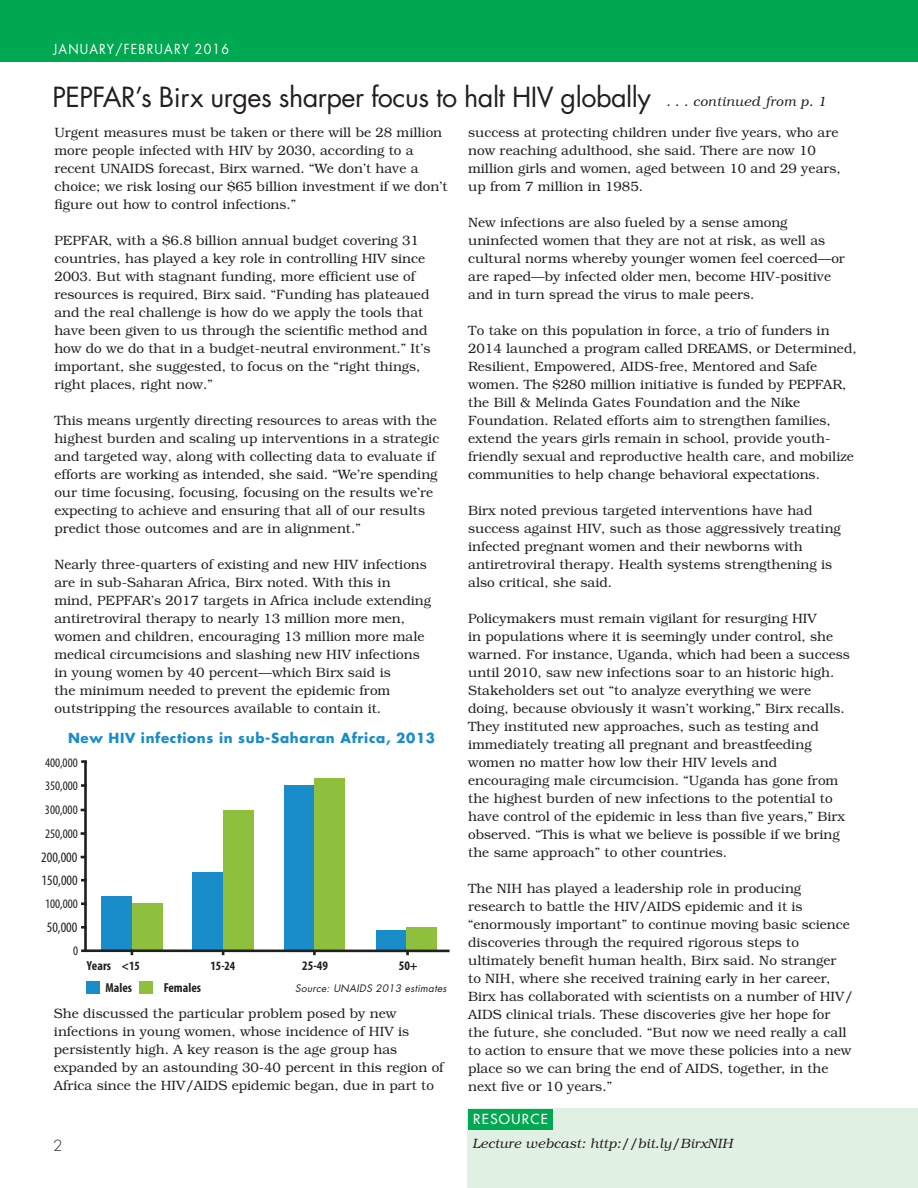
<style>
.page{position:relative;width:918px;height:1188px;background:#fff}
.page>*{position:absolute;margin:0;border:0;box-sizing:border-box;transform-origin:0 0}
.t1{font:27px "Futura Std";letter-spacing:-.02em;color:#231f20}
.t2{font:300 15px "Futura Std";color:#231f20}
.t3{font:condensed 14.4px "Myriad Pro";color:#231f20}
.t4{font:300 13.5px/18px "Bookman Std";color:#231f20}
.Feature_story_body_t{font:italic 300 13.5px "Bookman Std";letter-spacing:.02em;color:#231f20}
.t5{font:700 13.5px "Futura Std";letter-spacing:.045em;color:#198cca}
.t6{font:13.5px "Futura Std";letter-spacing:.095em;color:#fff;scale:.91 1}
.t7{font:500 13.5px "Futura Std";letter-spacing:.1em;color:#fff}
.t8{font:condensed 13.05px "Myriad Pro";color:#231f20}
.t9{font:700 condensed 13.05px "Myriad Pro";color:#231f20}
.t10{font:700 condensed 12.6px "Myriad Pro";color:#231f20}
.t11{font:italic 10.05px "Futura Std";letter-spacing:.025em;color:#231f20}
.s1{font-size:12.6px}
</style>
<div class="page">
<div style="left:0;top:0;width:918px;height:62px;background:#00a851"></div>
<div style="left:468px;top:1109px;width:450px;height:79px;background:#e0f0e3"></div>
<div style="left:468px;top:1109px;width:84px;height:21px;background:#00a851"></div>
<div style="left:101px;top:896px;width:31px;height:55px;background:#198cca"></div>
<hr style="left:84px;top:761px;width:3px;height:190px;background:#231f20">
<div style="left:132px;top:903px;width:31px;height:47px;background:#8ec03e"></div>
<svg style="left:81px;top:926px;width:6px;height:3px"></svg>
<svg style="left:81px;top:902px;width:6px;height:3px"></svg>
<svg style="left:81px;top:879px;width:6px;height:3px"></svg>
<svg style="left:81px;top:760px;width:6px;height:3px"></svg>
<svg style="left:81px;top:784px;width:6px;height:3px"></svg>
<div style="left:193px;top:873px;width:30px;height:78px;background:#198cca"></div>
<div style="left:223px;top:810px;width:31px;height:140px;background:#8ec03e"></div>
<div style="left:284px;top:785px;width:31px;height:165px;background:#198cca"></div>
<div style="left:315px;top:779px;width:30px;height:172px;background:#8ec03e"></div>
<div style="left:376px;top:931px;width:30px;height:19px;background:#198cca"></div>
<div style="left:406px;top:928px;width:31px;height:22px;background:#8ec03e"></div>
<hr style="left:85px;top:949px;width:365px;height:3px;background:#231f20">
<div style="left:139px;top:981px;width:13px;height:13px;background:#8ec03e"></div>
<div style="left:87px;top:981px;width:13px;height:13px;background:#198cca"></div>
<p class="t6" style="left:54px;top:40px;width:194px">JANUARY/FEBRUARY 2016</p>
<p class="t1" style="left:52px;top:80px;width:600px">PEPFAR’s Birx urges sharper focus to halt HIV globally</p>
<p class="Feature_story_body_t" style="left:666px;top:94px;width:161px">. . . continued from p. 1</p>
<p class="t4" style="left:54px;top:124px;width:395px">Urgent measures must be taken or there will be 28 million more people infected with HIV by 2030, according to a recent UNAIDS forecast, Birx warned. “We don’t have a choice; we risk losing our $65 billion investment if we don’t figure out how to control infections.”</p>
<p class="t4" style="left:54px;top:232px;width:378px">PEPFAR, with a $6.8 billion annual budget covering 31 countries, has played a key role in controlling HIV since 2003. But with stagnant funding, more efficient use of resources is required, Birx said. “Funding has plateaued and the real challenge is how do we apply the tools that have been given to us through the scientific method and how do we do that in a budget-neutral environment.” It’s important, she suggested, to focus on the “right things, right places, right now.”</p>
<p class="t4" style="left:54px;top:412px;width:387px">This means urgently directing resources to areas with the highest burden and scaling up interventions in a strategic and targeted way, along with collecting data to evaluate if efforts are working as intended, she said. “We’re spending our time focusing, focusing, focusing on the results we’re expecting to achieve and ensuring that all of our results predict those outcomes and are in alignment.”</p>
<p class="t4" style="left:54px;top:556px;width:378px">Nearly three-quarters of existing and new HIV infections are in sub-Saharan Africa, Birx noted. With this in mind, PEPFAR’s 2017 targets in Africa include extending antiretroviral therapy to nearly 13 million more men, women and children, encouraging 13 million more male medical circumcisions and slashing new HIV infections in young women by 40 percent—which Birx said is<br>the minimum needed to prevent the epidemic from outstripping the resources available to contain it.</p>
<p class="t4" style="left:468px;top:124px;width:374px">success at protecting children under five years, who are now reaching adulthood, she said. There are now 10 million girls and women, aged between 10 and 29 years, up from 7 million in 1985.</p>
<p class="t4" style="left:468px;top:214px;width:378px">New infections are also fueled by a sense among uninfected women that they are not at risk, as well as cultural norms whereby younger women feel coerced—or are raped—by infected older men, become HIV-positive and in turn spread the virus to male peers.</p>
<p class="t4" style="left:468px;top:322px;width:390px">To take on this population in force, a trio of funders in 2014 launched a program called DREAMS, or Determined, Resilient, Empowered, AIDS-free, Mentored and Safe women. The $280 million initiative is funded by PEPFAR, the Bill &amp; Melinda Gates Foundation and the Nike Foundation. Related efforts aim to strengthen families, extend the years girls remain in school, provide youth&shy;friendly sexual and reproductive health care, and mobilize communities to help change behavioral expectations.</p>
<p class="t4" style="left:468px;top:502px;width:374px">Birx noted previous targeted interventions have had success against HIV, such as those aggressively treating infected pregnant women and their newborns with antiretroviral therapy. Health systems strengthening is also critical, she said.</p>
<p class="t4" style="left:468px;top:610px;width:383px">Policymakers must remain vigilant for resurging HIV<br>in populations where it is seemingly under control, she warned. For instance, Uganda, which had been a success until 2010, saw new infections soar to an historic high.<br>Stakeholders set out “to analyze everything we were doing, because obviously it wasn’t working,” Birx recalls.<br>They instituted new approaches, such as testing and immediately treating all pregnant and breastfeeding women no matter how low their HIV levels and encouraging male circumcision. “Uganda has gone from the highest burden of new infections to the potential to have control of the epidemic in less than five years,” Birx observed. “This is what we believe is possible if we bring the same approach” to other countries.</p>
<p class="t4" style="left:468px;top:880px;width:386px">The NIH has played a leadership role in producing research to battle the HIV/AIDS epidemic and it is “enormously important” to continue moving basic science discoveries through the required rigorous steps to ultimately benefit human health, Birx said. No stranger<br>to NIH, where she received training early in her career, Birx has collaborated with scientists on a number of HIV/ AIDS clinical trials. These discoveries give her hope for the future, she concluded. “But now we need really a call to action to ensure that we move these policies into a new place so we can bring the end of AIDS, together, in the next five or 10 years.”</p>
<p class="t5" style="left:68px;top:729px;width:369px">New HIV infections in sub-Saharan Africa, 2013</p>
<p class="t8" style="left:45px;top:755px;width:34px">400,000</p>
<p class="t8" style="left:45px;top:778px;width:34px">350,000</p>
<p class="t8" style="left:45px;top:802px;width:34px">300,000</p>
<p class="t8" style="left:45px;top:826px;width:34px">250,000</p>
<p class="t3" style="left:41px;top:849px;width:38px">200,000</p>
<p class="t3" style="left:42px;top:872px;width:38px">150,000</p>
<p class="t8" style="left:45px;top:895px;width:34px">100,000</p>
<p class="t3" style="left:47px;top:919px;width:32px">50,000</p>
<p class="t8" style="left:73px;top:943px;width:7px">0</p>
<p class="t9" style="left:87px;top:959px;width:55px">Years <span class="s1">&lt;15</span></p>
<p class="t10" style="left:211px;top:959px;width:26px">15-24</p>
<p class="t9" style="left:302px;top:958px;width:27px">25-49</p>
<p class="t9" style="left:399px;top:958px;width:20px">50+</p>
<p class="t9" style="left:106px;top:981px;width:28px">Males</p>
<p class="t9" style="left:164px;top:981px;width:39px">Females</p>
<p class="t11" style="left:295px;top:982px;width:153px">Source: UNAIDS 2013 estimates</p>
<p class="t4" style="left:54px;top:1004px;width:391px">She discussed the particular problem posed by new infections in young women, whose incidence of HIV is persistently high. A key reason is the age group has expanded by an astounding 30-40 percent in this region of Africa since the HIV/AIDS epidemic began, due in part to</p>
<p class="t2" style="left:53px;top:1137px;width:11px">2</p>
<p class="t7" style="left:473px;top:1111px;width:76px">RESOURCE</p>
<p class="Feature_story_body_t" style="left:472px;top:1136px;width:262px">Lecture webcast: http://bit.ly/BirxNIH</p>
</div>
